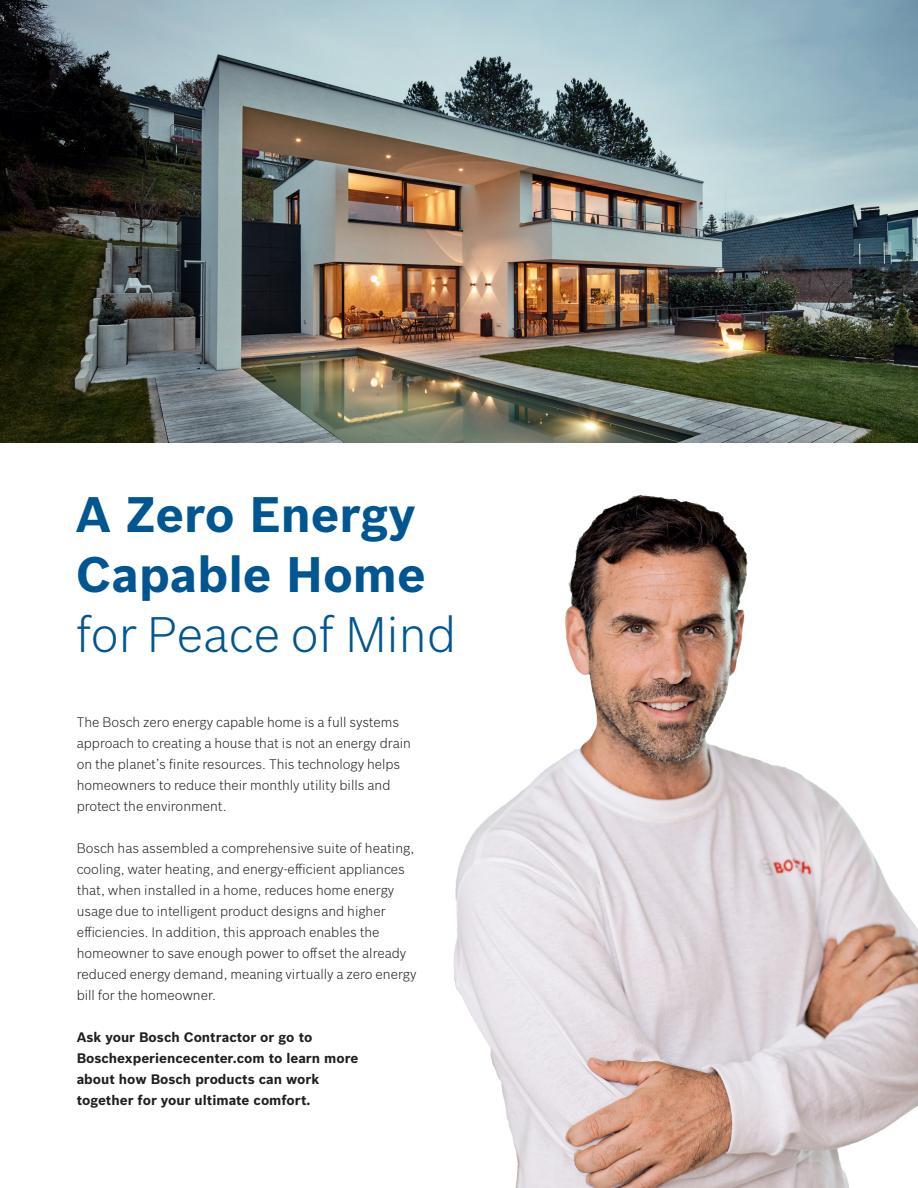
<style>
.page{position:relative;width:918px;height:1188px;background:#fff}
.page>*{position:absolute;margin:0;border:0;box-sizing:border-box;transform-origin:0 0}
.t1{font:700 48.75px/60px "Bosch Sans";color:#005691}
.t2{font:300 48.75px "Bosch Sans";color:#005691}
.t3{font:300 13.5px/21px "Bosch Sans";color:#231f20}
.t4{font:700 13.5px/21px "Bosch Sans";color:#231f20}
</style>
<div class="page">
<img style="left:422px;top:442px;width:496px;height:746px">
<img style="left:0;top:0;width:918px;height:442px">
<p class="t1" style="left:76px;top:481px;width:351px">A Zero Energy<br>Capable Home</p>
<p class="t2" style="left:76px;top:600px;width:382px">for Peace of Mind</p>
<p class="t3" style="left:77px;top:711px;width:336px">The Bosch zero energy capable home is a full systems approach to creating a house that is not an energy drain on the planet’s finite resources. This technology helps homeowners to reduce their monthly utility bills and protect the environment.</p>
<p class="t3" style="left:77px;top:837px;width:341px">Bosch has assembled a comprehensive suite of heating, cooling, water heating, and energy-efficient appliances that, when installed in a home, reduces home energy usage due to intelligent product designs and higher efficiencies. In addition, this approach enables the homeowner to save enough power to offset the already reduced energy demand, meaning virtually a zero energy bill for the homeowner.</p>
<p class="t4" style="left:77px;top:1026px;width:283px">Ask your Bosch Contractor or go to Boschexperiencecenter.com to learn more about how Bosch products can work together for your ultimate comfort.</p>
</div>
